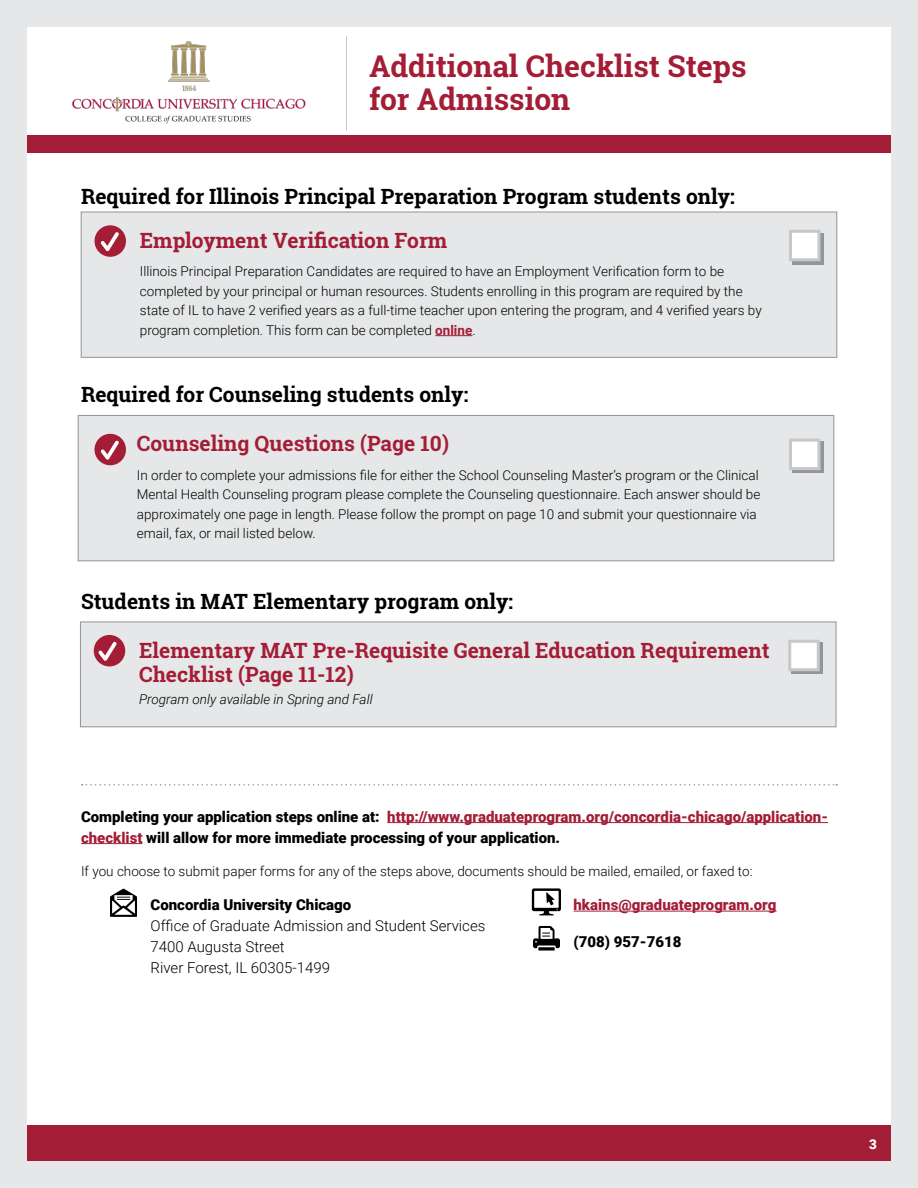
<style>
.page{position:relative;width:918px;height:1188px;background:#fff}
.page>*{position:absolute;margin:0;border:0;box-sizing:border-box;transform-origin:0 0}
.t1{font:700 30px/33px "Roboto Slab";color:#a41d36}
.t2{font:700 21px "Roboto Slab";color:#000}
.t3{font:700 21px/24px "Roboto Slab";color:#a41d36}
.t4{font:900 15px/21px "Roboto";color:#000}
.t5{font:300 15px/21px "Roboto";color:#000}
.t6{font:900 15px "Roboto";color:#a41d36}
.t7{font:300 13.5px/19.5px "Roboto";color:#000}
.t8{font:italic 300 13.5px "Roboto";color:#000}
.t9{font:900 13.5px "Roboto";color:#fff}
.s1{font-weight:700;color:#a41d36}
.s2{color:#a41d36}
</style>
<div class="page">
<div style="left:27px;top:135px;width:864px;height:18px;background:#a41d36"></div>
<div style="left:27px;top:1125px;width:864px;height:36px;background:#a41d36"></div>
<div style="left:0;top:0;width:918px;height:1188px;border:27px solid #e6e7e8"></div>
<hr style="left:346px;top:36px;width:1px;height:94px;background:#c7c8ca">
<img style="left:72px;top:40px;width:234px;height:84px">
<hr style="left:387px;top:822px;width:441px;height:1px;background:#a41d36">
<hr style="left:81px;top:843px;width:62px;height:1px;background:#a41d36">
<svg style="left:82px;top:784px;width:755px;height:2px"></svg>
<hr style="left:574px;top:911px;width:44px;height:1px;background:#a41d36">
<hr style="left:618px;top:911px;width:159px;height:1px;background:#a41d36">
<svg style="left:110px;top:889px;width:27px;height:28px"></svg>
<svg style="left:533px;top:926px;width:27px;height:25px"></svg>
<svg style="left:532px;top:888px;width:29px;height:27px"></svg>
<div style="left:78px;top:415px;width:756px;height:146px;background:#e6e7e8"></div>
<div style="left:78px;top:415px;width:756px;height:146px;border:1px solid #939598"></div>
<div style="left:94px;top:434px;width:32px;height:31px;background:#a41d36;border-radius:50%"></div>
<svg style="left:101px;top:440px;width:18px;height:20px"></svg>
<div style="left:81px;top:212px;width:756px;height:145px;background:#e6e7e8"></div>
<hr style="left:435px;top:335px;width:37px;height:1px;background:#a41d36">
<div style="left:81px;top:212px;width:756px;height:146px;border:1px solid #939598"></div>
<div style="left:792px;top:233px;width:32px;height:31px;background:linear-gradient(to right,#a3a5a7,#a0a2a5)"></div>
<div style="left:789px;top:230px;width:31px;height:31px;background:#fff;border:3px solid #c7c8ca"></div>
<svg style="left:792px;top:442px;width:32px;height:31px"></svg>
<div style="left:789px;top:439px;width:31px;height:31px;background:#fff;border:3px solid #c7c8ca"></div>
<div style="left:94px;top:225px;width:32px;height:32px;background:#a41d36;border-radius:50%"></div>
<svg style="left:101px;top:232px;width:18px;height:19px"></svg>
<div style="left:80px;top:622px;width:756px;height:105px;background:#e6e7e8"></div>
<div style="left:80px;top:622px;width:756px;height:105px;border:1px solid #939598"></div>
<div style="left:94px;top:635px;width:31px;height:31px;background:#a41d36;border-radius:50%"></div>
<svg style="left:98px;top:642px;width:19px;height:19px"></svg>
<div style="left:791px;top:643px;width:32px;height:31px;background:linear-gradient(to right,#a2a3a6,#9c9da0)"></div>
<div style="left:788px;top:640px;width:32px;height:31px;background:#fff;border:3px solid #c7c8ca"></div>
<h1 class="t1" style="left:369px;top:49px;width:379px">Additional Checklist Steps for Admission</h1>
<h2 class="t2" style="left:81px;top:181px;width:655px">Required for Illinois Principal Preparation Program students only:</h2>
<h2 class="t3" style="left:140px;top:228px;width:309px">Employment Verification Form</h2>
<p class="t7" style="left:140px;top:261px;width:623px">Illinois Principal Preparation Candidates are required to have an Employment Verification form to be completed by your principal or human resources. Students enrolling in this program are required by the state of IL to have 2 verified years as a full-time teacher upon entering the program, and 4 verified years by program completion. This form can be completed <span class="s1">online</span>.</p>
<h2 class="t2" style="left:81px;top:380px;width:389px">Required for Counseling students only:</h2>
<h2 class="t3" style="left:137px;top:431px;width:314px">Counseling Questions (Page 10)</h2>
<p class="t7" style="left:137px;top:465px;width:625px">In order to complete your admissions file for either the School Counseling Master’s program or the Clinical Mental Health Counseling program please complete the Counseling questionnaire. Each answer should be approximately one page in length. Please follow the prompt on page 10 and submit your questionnaire via email, fax, or mail listed below.</p>
<h2 class="t2" style="left:81px;top:587px;width:434px">Students in MAT Elementary program only:</h2>
<h2 class="t3" style="left:139px;top:638px;width:632px">Elementary MAT Pre-Requisite General Education Requirement<br>Checklist (Page 11-12)</h2>
<p class="t8" style="left:139px;top:690px;width:235px">Program only available in Spring and Fall</p>
<p class="t4" style="left:81px;top:805px;width:749px">Completing your application steps online at: <span class="s2">http://www.graduateprogram.org/concordia-chicago/application&shy;checklist</span> will allow for more immediate processing of your application.</p>
<p class="t7" style="left:81px;top:860px;width:673px">If you choose to submit paper forms for any of the steps above, documents should be mailed, emailed, or faxed to:</p>
<p class="t4" style="left:151px;top:894px;width:202px">Concordia University Chicago</p>
<p class="t6" style="left:574px;top:894px;width:205px">hkains@graduateprogram.org</p>
<p class="t5" style="left:151px;top:915px;width:336px">Office of Graduate Admission and Student Services<br>7400 Augusta Street<br>River Forest, IL 60305-1499</p>
<p class="t4" style="left:574px;top:931px;width:109px">(708) 957-7618</p>
<p class="t9" style="left:869px;top:1134px;width:9px">3</p>
</div>
